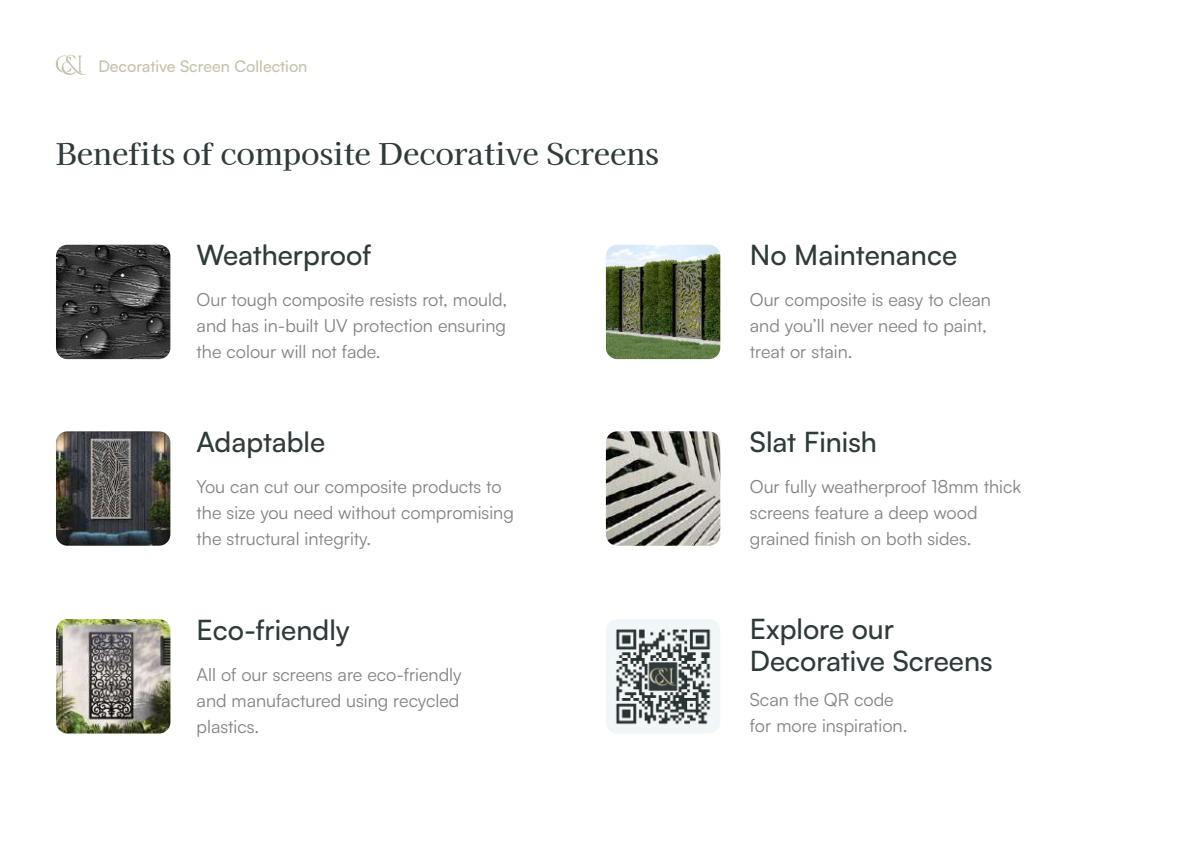
<style>
.page{position:relative;width:1191px;height:842px;background:#fff}
.page>*{position:absolute;margin:0;border:0;box-sizing:border-box;transform-origin:0 0}
.t1{font:500 30px "Kaisei Tokumin";color:#2f3a3b}
.t2{font:500 28px/32px "Satoshi";color:#2f3b3a}
.t3{font:18px/26px "Satoshi";color:#808385}
.t4{font:500 16px "Satoshi";color:#a79f7e}
</style>
<div class="page">
<img style="left:56px;top:245px;width:114px;height:114px">
<img style="left:56px;top:431px;width:114px;height:115px">
<img style="left:56px;top:619px;width:114px;height:114px">
<img style="left:606px;top:245px;width:114px;height:114px">
<img style="left:606px;top:431px;width:114px;height:115px">
<img style="left:606px;top:619px;width:114px;height:114px">
<svg style="left:56px;top:55px;width:30px;height:20px"></svg>
<p class="t4" style="left:98px;top:55px;width:211px">Decorative Screen Collection</p>
<h1 class="t1" style="left:56px;top:137px;width:604px">Benefits of composite Decorative Screens</h1>
<h2 class="t2" style="left:197px;top:238px;width:176px">Weatherproof</h2>
<p class="t3" style="left:197px;top:286px;width:312px;text-align:justify">Our tough composite resists rot, mould, and has in-built UV protection ensuring the colour will not fade.</p>
<h2 class="t2" style="left:197px;top:424px;width:130px">Adaptable</h2>
<p class="t3" style="left:197px;top:473px;width:319px">You can cut our composite products to the size you need without compromising the structural integrity.</p>
<h2 class="t2" style="left:197px;top:612px;width:155px">Eco-friendly</h2>
<p class="t3" style="left:197px;top:660px;width:266px">All of our screens are eco-friendly and manufactured using recycled plastics.</p>
<h2 class="t2" style="left:750px;top:238px;width:209px">No Maintenance</h2>
<p class="t3" style="left:750px;top:286px;width:243px">Our composite is easy to clean and you’ll never need to paint, treat or stain.</p>
<h2 class="t2" style="left:750px;top:424px;width:129px">Slat Finish</h2>
<p class="t3" style="left:750px;top:473px;width:273px">Our fully weatherproof 18mm thick screens feature a deep wood grained finish on both sides.</p>
<h2 class="t2" style="left:750px;top:611px;width:244px">Explore our<br>Decorative Screens</h2>
<p class="t3" style="left:750px;top:686px;width:159px">Scan the QR code for more inspiration.</p>
</div>
